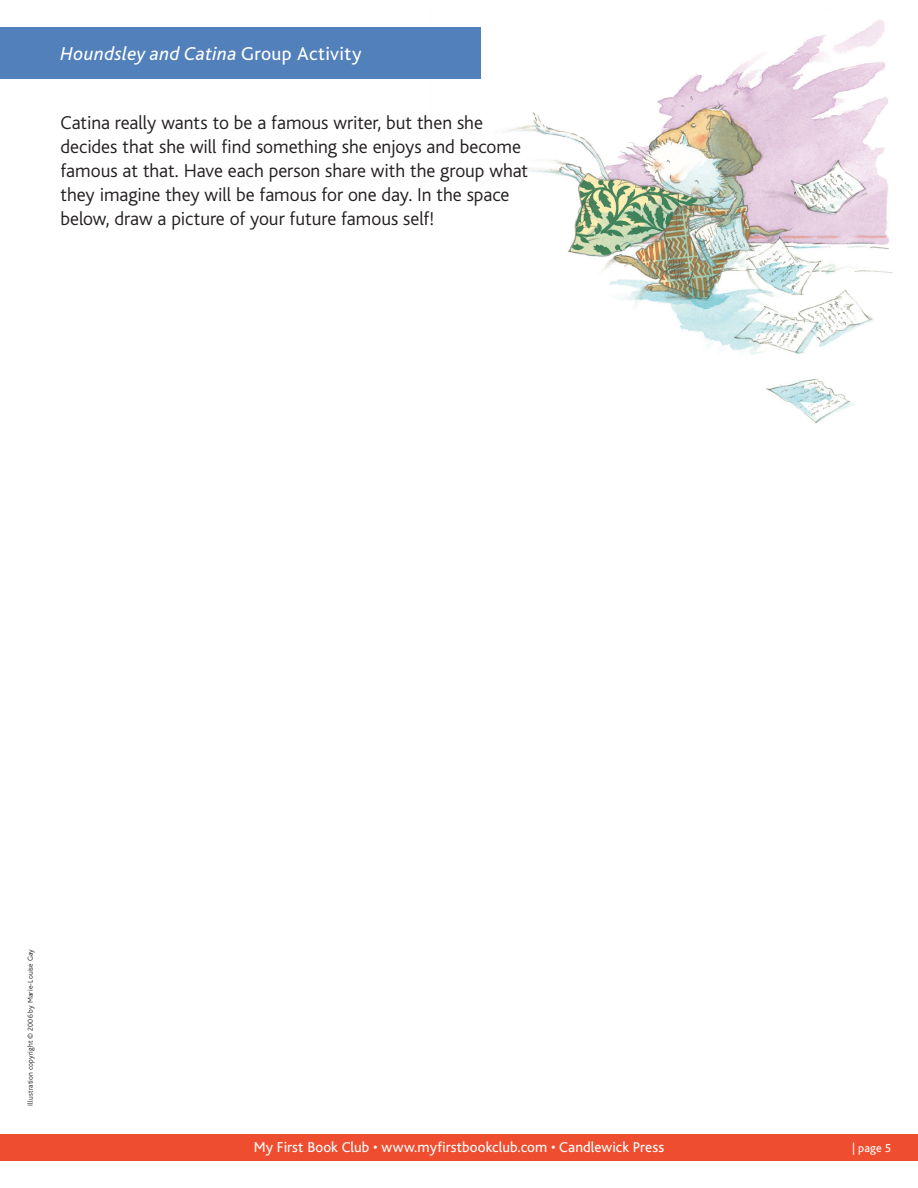
<style>
.page{position:relative;width:918px;height:1188px;background:#fff}
.page>*{position:absolute;margin:0;border:0;box-sizing:border-box;transform-origin:0 0}
.t1{font:300 19.5px/24px "Bliss";letter-spacing:-.005em;color:#231f20}
.t2{font:italic 19.5px "Bliss";letter-spacing:.02em;color:#fff}
.t3{font:15px "Bliss";letter-spacing:.005em;color:#fff}
.t4{font:12px "Bliss";color:#fff}
.t5{font:300 7.5px "Bliss";letter-spacing:.02em;color:#231f20}
.s1{font-style:normal}
</style>
<div class="page">
<div style="left:0;top:1134px;width:918px;height:27px;background:#ef4d2f"></div>
<img style="left:480px;top:20px;width:413px;height:404px">
<div style="left:0;top:27px;width:480px;height:52px;background:#5280ba"></div>
<p class="t2" style="left:60px;top:44px;width:303px">Houndsley and Catina <span class="s1">Group Activity</span></p>
<p class="t1" style="left:60px;top:111px;width:469px">Catina really wants to be a famous writer, but then she decides that she will find something she enjoys and become famous at that. Have each person share with the group what they imagine they will be famous for one day. In the space below, draw a picture of your future famous self!</p>
<p class="t5" style="left:26px;top:1106px;width:158px;rotate:-90deg">Illustration copyright © 2006 by Marie-Louise Gay</p>
<p class="t3" style="left:254px;top:1139px;width:412px">My First Book Club • www.myfirstbookclub.com • Candlewick Press</p>
<p class="t4" style="left:852px;top:1142px;width:40px">| page 5</p>
</div>
